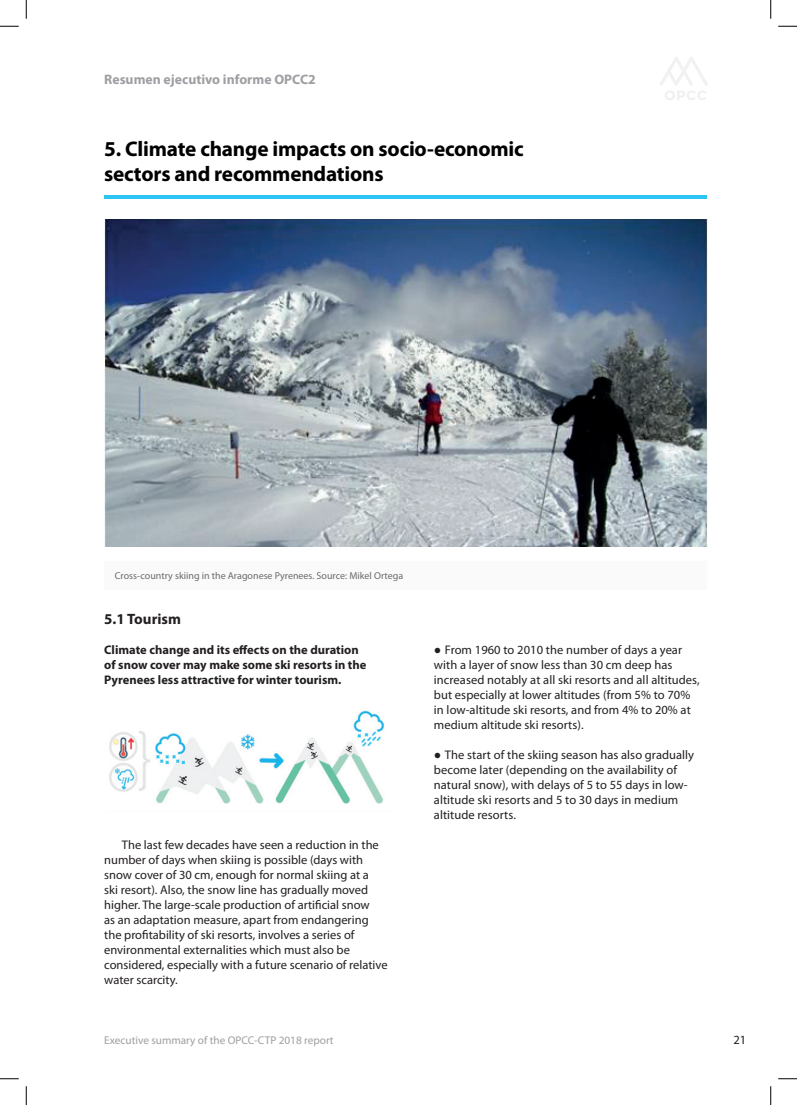
<style>
.page{position:relative;width:797px;height:1105px;background:#fff}
.page>*{position:absolute;margin:0;border:0;box-sizing:border-box;transform-origin:0 0}
.t1{font:700 21.25px/25px "Myriad Pro";letter-spacing:-.01em;color:#000}
.t2{font:700 15px "Myriad Pro";color:#231f20}
.t3{font:700 13.75px "Myriad Pro";color:#9d9fa2}
.t4{font:12.5px/15px "Myriad Pro";color:#231f20}
.t5{font:700 12.5px/15px "Myriad Pro";color:#231f20}
.t6{font:11.25px "Myriad Pro";color:#9d9fa2}
.t7{font:10px "Myriad Pro";color:#6b6b6e}
.s1{font-family:"Times New Roman"}
</style>
<div class="page">
<svg style="left:660px;top:57px;width:48px;height:43px"></svg>
<hr style="left:104px;top:195px;width:603px;height:4px;background:#2bc4f3">
<img style="left:104px;top:220px;width:603px;height:326px">
<div style="left:104px;top:561px;width:603px;height:28px;background:#fafafa"></div>
<img style="left:109px;top:710px;width:275px;height:94px">
<svg style="left:0;top:25px;width:19px;height:2px"></svg>
<svg style="left:778px;top:25px;width:19px;height:2px"></svg>
<svg style="left:0;top:1078px;width:19px;height:1px"></svg>
<svg style="left:778px;top:1078px;width:19px;height:1px"></svg>
<svg style="left:25px;top:0;width:2px;height:19px"></svg>
<svg style="left:25px;top:1086px;width:2px;height:19px"></svg>
<svg style="left:770px;top:0;width:1px;height:19px"></svg>
<svg style="left:770px;top:1086px;width:1px;height:19px"></svg>
<p class="t3" style="left:104px;top:70px;width:213px">Resumen ejecutivo informe OPCC2</p>
<h1 class="t1" style="left:104px;top:136px;width:421px">5. Climate change impacts on socio-economic sectors and recommendations</h1>
<p class="t7" style="left:115px;top:569px;width:290px">Cross-country skiing in the Aragonese Pyrenees. Source: Mikel Ortega</p>
<p class="t2" style="left:104px;top:609px;width:78px">5.1 Tourism</p>
<p class="t5" style="left:104px;top:642px;width:264px">Climate change and its effects on the duration of snow cover may make some ski resorts in the<br>Pyrenees less attractive for winter tourism.</p>
<p class="t4" style="left:104px;top:837px;width:285px;text-indent:18px">The last few decades have seen a reduction in the number of days when skiing is possible (days with snow cover of 30 cm, enough for normal skiing at a<br>ski resort). Also, the snow line has gradually moved higher. The large-scale production of artificial snow<br>as an adaptation measure, apart from endangering the profitability of ski resorts, involves a series of environmental externalities which must also be considered, especially with a future scenario of relative water scarcity.</p>
<p class="t4" style="left:434px;top:642px;width:267px"><span class="s1">●</span> From 1960 to 2010 the number of days a year with a layer of snow less than 30 cm deep has increased notably at all ski resorts and all altitudes, but especially at lower altitudes (from 5% to 70% in low-altitude ski resorts, and from 4% to 20% at medium altitude ski resorts).</p>
<p class="t4" style="left:434px;top:747px;width:262px"><span class="s1">●</span> The start of the skiing season has also gradually become later (depending on the availability of natural snow), with delays of 5 to 55 days in low&shy;altitude ski resorts and 5 to 30 days in medium altitude resorts.</p>
<p class="t6" style="left:104px;top:1033px;width:231px">Executive summary of the OPCC-CTP 2018 report</p>
<p class="t4" style="left:733px;top:1032px;width:14px">21</p>
</div>
